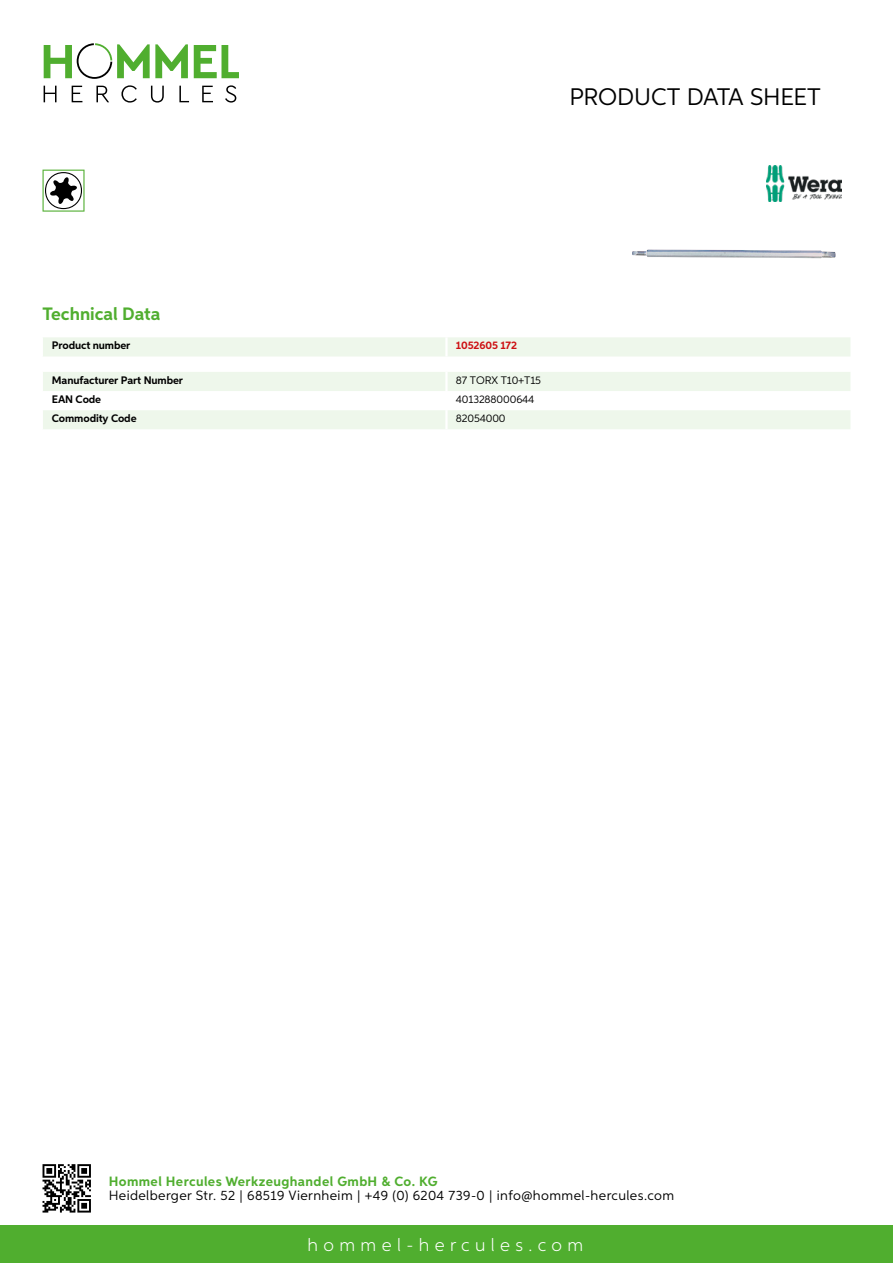
<style>
.page{position:relative;width:893px;height:1263px;background:#fff}
.page>*{position:absolute;margin:0;border:0;box-sizing:border-box;transform-origin:0 0}
.t1{font:24px "Aspira";letter-spacing:-.01em;color:#000}
.t2{font:300 18px "Aspira";letter-spacing:.3em;color:#fff}
.t3{font:700 18px "Aspira";color:#50ae2f}
.t4{font:13.5px "Aspira";letter-spacing:.03em;color:#000}
.t5{font:700 13.5px "Aspira";letter-spacing:.03em;color:#50ae2f}
.t6{font:700 10.95px "Aspira";letter-spacing:-.01em;color:#000}
.t7{font:10.95px "Aspira";letter-spacing:-.01em;color:#000}
.t8{font:700 10.95px "Aspira";letter-spacing:-.01em;color:#cd1013}
</style>
<div class="page">
<div style="left:0;top:1226px;width:893px;height:37px;background:#50ae2f"></div>
<svg style="left:43px;top:1164px;width:48px;height:48px"></svg>
<svg style="left:194px;top:45px;width:45px;height:33px"></svg>
<svg style="left:44px;top:43px;width:144px;height:36px"></svg>
<svg style="left:44px;top:86px;width:13px;height:16px"></svg>
<svg style="left:72px;top:86px;width:10px;height:16px"></svg>
<svg style="left:96px;top:86px;width:13px;height:16px"></svg>
<svg style="left:121px;top:85px;width:16px;height:18px"></svg>
<svg style="left:151px;top:86px;width:13px;height:17px"></svg>
<svg style="left:179px;top:86px;width:10px;height:16px"></svg>
<svg style="left:202px;top:86px;width:11px;height:16px"></svg>
<svg style="left:225px;top:85px;width:11px;height:18px"></svg>
<div style="left:43px;top:337px;width:807px;height:19px;background:#eef7eb"></div>
<hr style="left:445px;top:337px;width:3px;height:19px;background:#fff">
<svg style="left:43px;top:372px;width:807px;height:57px"></svg>
<hr style="left:445px;top:410px;width:3px;height:19px;background:#fff">
<svg style="left:43px;top:170px;width:42px;height:42px"></svg>
<img style="left:632px;top:249px;width:204px;height:9px">
<img style="left:766px;top:166px;width:76px;height:36px">
<h1 class="t1" style="left:569px;top:82px;width:253px">Product data sh eet</h1>
<h2 class="t3" style="left:43px;top:303px;width:120px">Technical Data</h2>
<p class="t6" style="left:52px;top:339px;width:80px">Product number</p>
<p class="t8" style="left:456px;top:339px;width:63px">1052605 172</p>
<p class="t6" style="left:52px;top:373px;width:133px">Manufacturer Part Number</p>
<p class="t7" style="left:456px;top:373px;width:23px">87 TOR</p>
<p class="t7" style="left:491px;top:373px;width:51px">X T10+T15</p>
<p class="t6" style="left:52px;top:392px;width:51px">EAN Code</p>
<p class="t7" style="left:456px;top:392px;width:80px">4013288000644</p>
<p class="t6" style="left:52px;top:412px;width:86px">Commodity Code</p>
<p class="t7" style="left:456px;top:412px;width:51px">82054000</p>
<p class="t5" style="left:109px;top:1172px;width:330px">Hommel Hercules Werkzeughandel GmbH &amp; Co. KG</p>
<p class="t4" style="left:109px;top:1187px;width:567px">Heidelberger Str. 52 | 68519 Viernheim | +49 (0) 6204 739-0 | info@hommel-hercules.com</p>
<h2 class="t2" style="left:307px;top:1234px;width:277px">hommel-hercules.com</h2>
</div>
